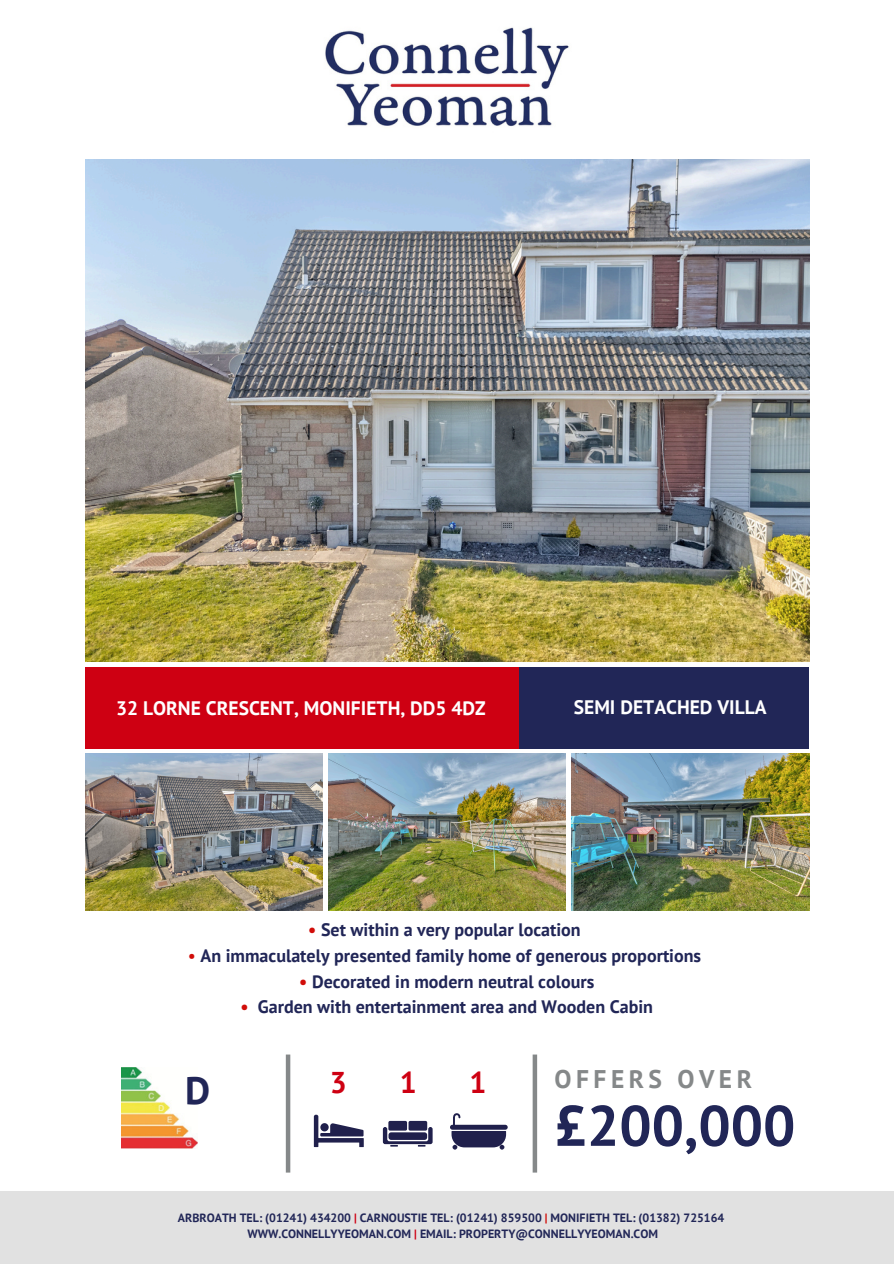
<style>
.page{position:relative;width:894px;height:1264px;background:#fff}
.page>*{position:absolute;margin:0;border:0;box-sizing:border-box;transform-origin:0 0}
.t1{font:700 57px "PT Sans";color:#212657}
.t2{font:700 38.7px "PT Sans";color:#212657}
.t3{font:700 30px "PT Sans";color:#ce0012}
.t4{font:700 25.5px "PT Sans";letter-spacing:.175em;color:#858889}
.t5{font:700 19.5px "PT Sans";color:#fff}
.t6{font:700 18px "PT Sans";color:#212657}
.t7{font:700 18px "PT Sans";color:#d10d09}
.t8{font:700 12px "PT Sans";color:#212657}
.s1{color:#d10d09}
.s2{font-weight:400;color:#d10d09}
.s3{color:#ce0012}
</style>
<div class="page">
<div style="left:0;top:1191px;width:893px;height:72px;background:#e1e1e1"></div>
<div style="left:85px;top:668px;width:434px;height:80px;background:#ce0012"></div>
<div style="left:519px;top:668px;width:289px;height:80px;background:#212657"></div>
<img style="left:121px;top:1067px;width:77px;height:81px">
<svg style="left:286px;top:1054px;width:251px;height:118px"></svg>
<img style="left:85px;top:159px;width:723px;height:502px">
<img style="left:85px;top:753px;width:237px;height:157px">
<img style="left:328px;top:753px;width:237px;height:157px">
<img style="left:571px;top:753px;width:237px;height:157px">
<img style="left:325px;top:27px;width:244px;height:100px">
<p class="t5" style="left:116px;top:695px;width:371px">32 LORNE CRESCENT, MONIFIETH, DD5 4DZ</p>
<p class="t5" style="left:573px;top:693px;width:194px">SEMI DETACHED VILLA</p>
<p class="t6" style="left:308px;top:917px;width:274px"><span class="s1">•</span> Set within a very popular location</p>
<p class="t6" style="left:188px;top:943px;width:515px"><span class="s2">•</span> An immaculately presented family home of generous proportions</p>
<p class="t6" style="left:299px;top:969px;width:296px"><span class="s1">•</span> Decorated in modern neutral colours</p>
<p class="t7" style="left:240px;top:995px;width:10px">•</p>
<p class="t6" style="left:258px;top:995px;width:396px">Garden with entertainment area and Wooden Cabin</p>
<h1 class="t2" style="left:185px;top:1064px;width:27px">D</h1>
<h3 class="t3" style="left:329px;top:1062px;width:19px">3</h3>
<p class="t3" style="left:399px;top:1062px;width:19px">1</p>
<p class="t3" style="left:469px;top:1062px;width:19px">1</p>
<p class="t4" style="left:554px;top:1062px;width:199px">OFFERS OVER</p>
<p class="t1" style="left:554px;top:1087px;width:242px">£200,000</p>
<p class="t8" style="left:178px;top:1209px;width:548px">ARBROATH TEL: (01241) 434200 <span class="s3">|</span> CARNOUSTIE TEL: (01241) 859500 <span class="s1">|</span> MONIFIETH TEL: (01382) 725164</p>
<p class="t8" style="left:247px;top:1225px;width:412px">WWW.CONNELLYYEOMAN.COM <span class="s3">|</span> EMAIL: PROPERTY@CONNELLYYEOMAN.COM</p>
</div>
